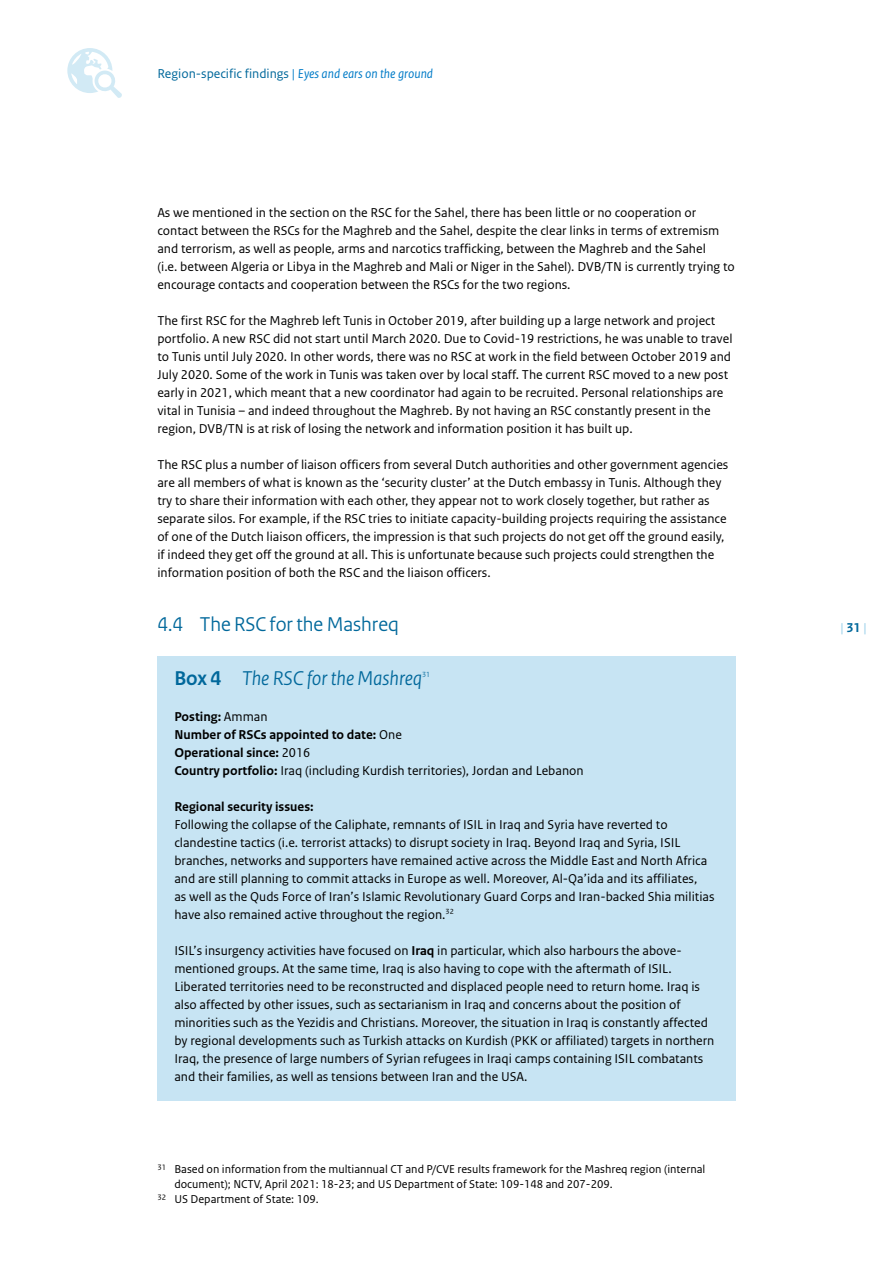
<style>
.page{position:relative;width:893px;height:1263px;background:#fff}
.page>*{position:absolute;margin:0;border:0;box-sizing:border-box;transform-origin:0 0}
.Box_Kop{font:italic 21px "Rijksoverheid Sans Heading";color:#01689b}
.H3_Paragraafkop{font:21px "Rijksoverheid Sans Heading";color:#01689b}
.P_Broodtekst{font:13.5px/18px "Rijksoverheid Sans Text";color:#000}
.Box_Brood{font:13.5px/18px "Rijksoverheid Sans Text";color:#000}
.Box_Brood-2{font:700 13.5px "Rijksoverheid Sans Text";color:#000}
.t1{font:13.5px "Rijksoverheid Sans Text";color:#01689b}
.t2{font:13.5px "Rijksoverheid Sans Text";color:#8fcae7}
.Voetnoot{font:12px/15px "Rijksoverheid Sans Text";color:#000}
.Box_Kop-2{font:7.8px "Rijksoverheid Sans Heading";color:#01689b}
.s1{color:#007bc7}
.s2{font-family:"Rijksoverheid Sans Text Italic 2";color:#007bc7}
.s3{font-weight:700;font-style:normal}
.s4{font-weight:400}
.s5{font-weight:700}
.s6{font-weight:700;color:#01689b}
</style>
<div class="page">
<svg style="left:67px;top:48px;width:55px;height:50px"></svg>
<div style="left:157px;top:656px;width:579px;height:51px;background:#c7e4f3"></div>
<div style="left:157px;top:693px;width:579px;height:47px;background:#c7e4f3"></div>
<div style="left:157px;top:729px;width:579px;height:47px;background:#c7e4f3"></div>
<div style="left:157px;top:765px;width:579px;height:47px;background:#c7e4f3"></div>
<div style="left:157px;top:801px;width:579px;height:137px;background:#c7e4f3"></div>
<div style="left:157px;top:927px;width:579px;height:173px;background:#c7e4f3"></div>
<p class="t1" style="left:157px;top:66px;width:277px">Region-specific findings <span class="s1">|</span> <span class="s2">Eyes and ears on the ground</span></p>
<p class="P_Broodtekst" style="left:157px;top:203px;width:579px">As we mentioned in the section on the RSC for the Sahel, there has been little or no cooperation or contact between the RSCs for the Maghreb and the Sahel, despite the clear links in terms of extremism and terrorism, as well as people, arms and narcotics trafficking, between the Maghreb and the Sahel<br>(i.e. between Algeria or Libya in the Maghreb and Mali or Niger in the Sahel). DVB/TN is currently trying to encourage contacts and cooperation between the RSCs for the two regions.</p>
<p class="P_Broodtekst" style="left:157px;top:311px;width:577px">The first RSC for the Maghreb left Tunis in October 2019, after building up a large network and project portfolio. A new RSC did not start until March 2020. Due to Covid-19 restrictions, he was unable to travel to Tunis until July 2020. In other words, there was no RSC at work in the field between October 2019 and July 2020. Some of the work in Tunis was taken over by local staff. The current RSC moved to a new post early in 2021, which meant that a new coordinator had again to be recruited. Personal relationships are vital in Tunisia – and indeed throughout the Maghreb. By not having an RSC constantly present in the region, DVB/TN is at risk of losing the network and information position it has built up.</p>
<p class="P_Broodtekst" style="left:157px;top:455px;width:573px">The RSC plus a number of liaison officers from several Dutch authorities and other government agencies are all members of what is known as the ‘security cluster’ at the Dutch embassy in Tunis. Although they try to share their information with each other, they appear not to work closely together, but rather as separate silos. For example, if the RSC tries to initiate capacity-building projects requiring the assistance of one of the Dutch liaison officers, the impression is that such projects do not get off the ground easily, if indeed they get off the ground at all. This is unfortunate because such projects could strengthen the information position of both the RSC and the liaison officers.</p>
<h3 class="H3_Paragraafkop" style="left:157px;top:612px;width:243px">4.4 The RSC for the Mashreq</h3>
<p class="Box_Kop" style="left:174px;top:666px;width:249px"><span class="s3">Box 4</span> The RSC for the Mashreq</p>
<p class="Box_Kop-2" style="left:422px;top:670px;width:10px">31</p>
<p class="Box_Brood-2" style="left:174px;top:709px;width:95px">Posting: <span class="s4">Amman</span></p>
<p class="Box_Brood-2" style="left:174px;top:727px;width:229px">Number of RSCs appointed to date: <span class="s4">One</span></p>
<p class="Box_Brood-2" style="left:174px;top:745px;width:138px">Operational since: <span class="s4">2016</span></p>
<p class="Box_Brood" style="left:174px;top:761px;width:411px"><span class="s5">Country portfolio:</span> Iraq (including Kurdish territories), Jordan and Lebanon</p>
<p class="Box_Brood-2" style="left:174px;top:799px;width:141px">Regional security issues:</p>
<p class="Box_Brood" style="left:174px;top:815px;width:542px">Following the collapse of the Caliphate, remnants of ISIL in Iraq and Syria have reverted to clandestine tactics (i.e. terrorist attacks) to disrupt society in Iraq. Beyond Iraq and Syria, ISIL branches, networks and supporters have remained active across the Middle East and North Africa and are still planning to commit attacks in Europe as well. Moreover, Al-Qa’ida and its affiliates,<br>as well as the Quds Force of Iran’s Islamic Revolutionary Guard Corps and Iran-backed Shia militias have also remained active throughout the region.<sup>32</sup></p>
<p class="Box_Brood" style="left:174px;top:941px;width:541px">ISIL’s insurgency activities have focused on <span class="s5">Iraq</span> in particular, which also harbours the above&shy;mentioned groups. At the same time, Iraq is also having to cope with the aftermath of ISIL.<br>Liberated territories need to be reconstructed and displaced people need to return home. Iraq is also affected by other issues, such as sectarianism in Iraq and concerns about the position of minorities such as the Yezidis and Christians. Moreover, the situation in Iraq is constantly affected by regional developments such as Turkish attacks on Kurdish (PKK or affiliated) targets in northern Iraq, the presence of large numbers of Syrian refugees in Iraqi camps containing ISIL combatants and their families, as well as tensions between Iran and the USA.</p>
<p class="Voetnoot" style="left:174px;top:1162px;width:533px;text-indent:-17px"><sup>31</sup> Based on information from the multiannual CT and P/CVE results framework for the Mashreq region (internal document); NCTV, April 2021: 18-23; and US Department of State: 109-148 and 207-209.</p>
<p class="Voetnoot" style="left:157px;top:1192px;width:163px"><sup>32</sup> US Department of State: 109.</p>
<p class="t2" style="left:841px;top:620px;width:28px">| <span class="s6">31</span> |</p>
</div>
